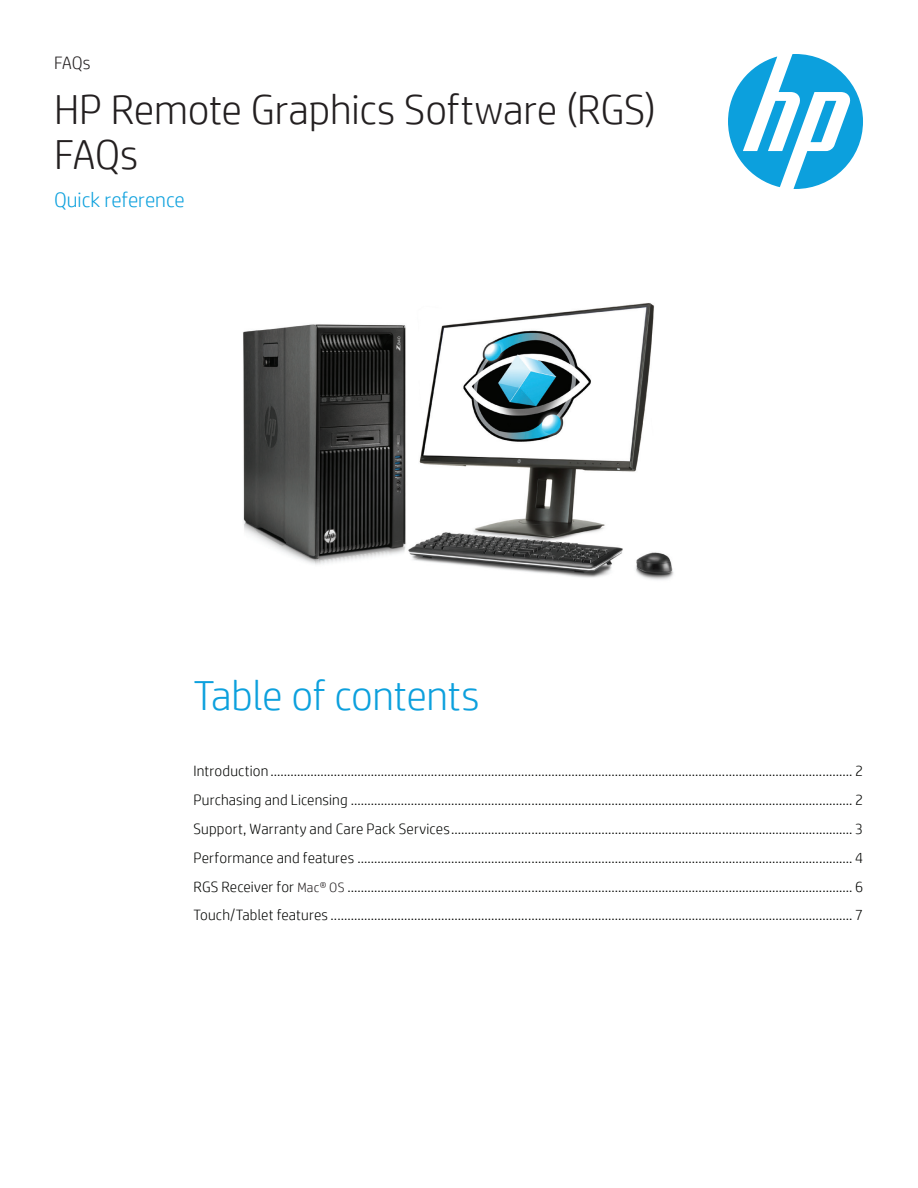
<style>
.page{position:relative;width:918px;height:1188px;background:#fff}
.page>*{position:absolute;margin:0;border:0;box-sizing:border-box;transform-origin:0 0}
.Headline_28_30{font:300 42px/45px "HP Simplified";letter-spacing:-.005em;color:#231f20}
.TOC_Header_cover_pag{font:300 42px "HP Simplified";letter-spacing:-.015em;color:#0ca0dd}
.Subhead_no_space{font:300 21px "HP Simplified";color:#0ca0dd}
.Document_type_for_30{font:300 18px "HP Simplified";color:#231f20}
.TOC_10_12{font:300 15px "HP Simplified";letter-spacing:.01em;color:#040503}
.s1{font-size:13.5px;color:#231f20}
</style>
<div class="page">
<img style="left:243px;top:303px;width:431px;height:277px">
<svg style="left:728px;top:54px;width:135px;height:135px"></svg>
<p class="Document_type_for_30" style="left:54px;top:52px;width:38px">FAQs</p>
<p class="Headline_28_30" style="left:54px;top:87px;width:604px">HP Remote Graphics Software (RGS)<br>FAQs</p>
<p class="Subhead_no_space" style="left:54px;top:188px;width:132px">Quick reference</p>
<p class="TOC_Header_cover_pag" style="left:194px;top:672px;width:288px">Table of contents</p>
<p class="TOC_10_12" style="left:194px;top:763px;width:671px">Introduction .............................................................................................................................................................................. 2</p>
<p class="TOC_10_12" style="left:194px;top:792px;width:671px">Purchasing and Licensing ...................................................................................................................................................... 2</p>
<p class="TOC_10_12" style="left:194px;top:820px;width:671px">Support, Warranty and Care Pack Services........................................................................................................................ 3</p>
<p class="TOC_10_12" style="left:194px;top:849px;width:671px">Performance and features .................................................................................................................................................... 4</p>
<p class="TOC_10_12" style="left:194px;top:878px;width:671px">RGS Receiver for <span class="s1">Mac® OS</span> ....................................................................................................................................................... 6</p>
<p class="TOC_10_12" style="left:194px;top:907px;width:671px">Touch/Tablet features ............................................................................................................................................................ 7</p>
</div>
